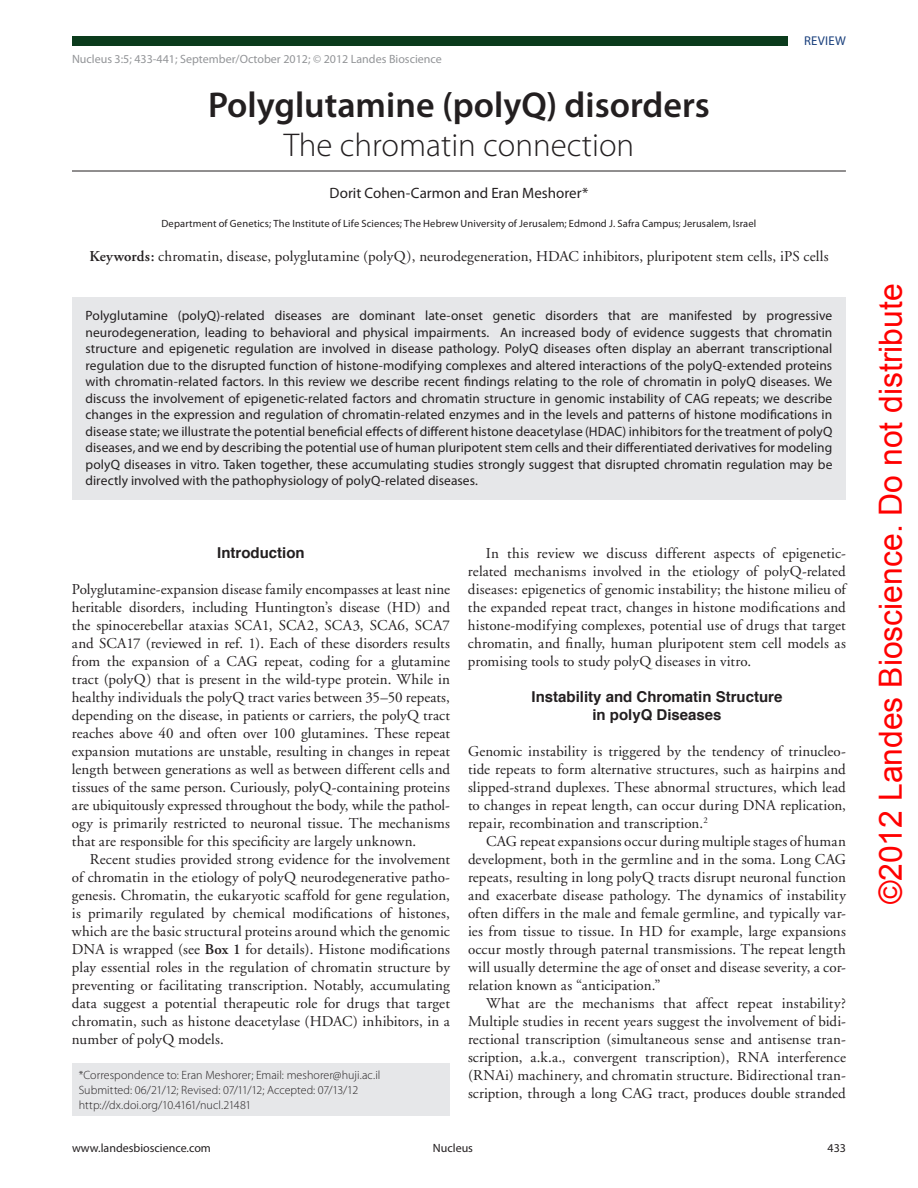
<style>
.page{position:relative;width:918px;height:1188px;background:#fff}
.page>*{position:absolute;margin:0;border:0;box-sizing:border-box;transform-origin:0 0}
.t1{font:600 36px "Myriad Pro";color:#231f20}
.t2{font:300 33px "Myriad Pro";color:#231f20}
.t3{font:31.95px "Arial";color:#f00}
.t4{font:15px/18px "Adobe Garamond";letter-spacing:.005em;color:#231f20;text-align:justify}
.t5{font:700 15px/18px "Helvetica";color:#231f20;text-align:center}
.t6{font:15px "Myriad Pro";color:#231f20}
.t7{font:13.5px/16.5px "Myriad Pro";letter-spacing:.005em;color:#231f20;text-align:justify}
.t8{font:12.75px "Myriad Pro";letter-spacing:.02em;color:#193f7c}
.t9{font:300 12px/15px "Myriad Pro";color:#231f20}
.t10{font:12px "Myriad Pro";color:#939598}
.t11{font:12px "Myriad Pro";color:#231f20}
.t12{font:10.5px "Myriad Pro";letter-spacing:.015em;color:#231f20}
.s1{font-weight:600}
</style>
<div class="page">
<div style="left:72px;top:36px;width:715px;height:10px;background:#0b3b1c"></div>
<div style="left:72px;top:1063px;width:378px;height:53px;background:#e6e7e9"></div>
<hr style="left:72px;top:171px;width:774px;height:1px;background:#231f20">
<div style="left:72px;top:297px;width:774px;height:203px;background:#e6e7e9"></div>
<p class="t10" style="left:72px;top:52px;width:371px">Nucleus 3:5; 433-441; September/October 2012; © 2012 Landes Bioscience</p>
<p class="t8" style="left:804px;top:32px;width:43px">REVIEW</p>
<h1 class="t1" style="left:208px;top:82px;width:503px">Polyglutamine (polyQ) disorders</h1>
<h2 class="t2" style="left:284px;top:125px;width:352px">The chromatin connection</h2>
<p class="t6" style="left:330px;top:184px;width:260px">Dorit Cohen-Carmon and Eran Meshorer*</p>
<p class="t12" style="left:161px;top:217px;width:597px">Department of Genetics; The Institute of Life Sciences; The Hebrew University of Jerusalem; Edmond J. Safra Campus; Jerusalem, Israel</p>
<p class="t4" style="left:89px;top:247px;width:741px"><span class="s1">Keywords:</span> chromatin, disease, polyglutamine (polyQ), neurodegeneration, HDAC inhibitors, pluripotent stem cells, iPS cells</p>
<p class="t7" style="left:86px;top:307px;width:748px">Polyglutamine (polyQ)-related diseases are dominant late-onset genetic disorders that are manifested by progressive neurodegeneration, leading to behavioral and physical impairments. An increased body of evidence suggests that chromatin structure and epigenetic regulation are involved in disease pathology. PolyQ diseases often display an aberrant transcriptional regulation due to the disrupted function of histone-modifying complexes and altered interactions of the polyQ-extended proteins with chromatin-related factors. In this review we describe recent findings relating to the role of chromatin in polyQ diseases. We discuss the involvement of epigenetic-related factors and chromatin structure in genomic instability of CAG repeats; we describe changes in the expression and regulation of chromatin-related enzymes and in the levels and patterns of histone modifications in disease state; we illustrate the potential beneficial effects of different histone deacetylase (HDAC) inhibitors for the treatment of polyQ diseases, and we end by describing the potential use of human pluripotent stem cells and their differentiated derivatives for modeling polyQ diseases in vitro. Taken together, these accumulating studies strongly suggest that disrupted chromatin regulation may be directly involved with the pathophysiology of polyQ-related diseases.</p>
<p class="t5" style="left:217px;top:544px;width:89px">Introduction</p>
<p class="t4" style="left:72px;top:581px;width:380px">Polyglutamine-expansion disease family encompasses at least nine heritable disorders, including Huntington’s disease (HD) and the spinocerebellar ataxias SCA1, SCA2, SCA3, SCA6, SCA7 and SCA17 (reviewed in ref. 1). Each of these disorders results from the expansion of a CAG repeat, coding for a glutamine tract (polyQ) that is present in the wild-type protein. While in healthy individuals the polyQ tract varies between 35–50 repeats, depending on the disease, in patients or carriers, the polyQ tract reaches above 40 and often over 100 glutamines. These repeat expansion mutations are unstable, resulting in changes in repeat length between generations as well as between different cells and tissues of the same person. Curiously, polyQ-containing proteins are ubiquitously expressed throughout the body, while the pathol&shy;ogy is primarily restricted to neuronal tissue. The mechanisms that are responsible for this specificity are largely unknown.</p>
<p class="t4" style="left:72px;top:851px;width:380px;text-indent:18px">Recent studies provided strong evidence for the involvement of chromatin in the etiology of polyQ neurodegenerative patho&shy;genesis. Chromatin, the eukaryotic scaffold for gene regulation, is primarily regulated by chemical modifications of histones, which are the basic structural proteins around which the genomic DNA is wrapped (see <span class="s1">Box 1</span> for details). Histone modifications play essential roles in the regulation of chromatin structure by preventing or facilitating transcription. Notably, accumulating data suggest a potential therapeutic role for drugs that target chromatin, such as histone deacetylase (HDAC) inhibitors, in a number of polyQ models.</p>
<p class="t9" style="left:79px;top:1068px;width:303px">*Correspondence to: Eran Meshorer; Email: meshorer@huji.ac.il<br>Submitted: 06/21/12; Revised: 07/11/12; Accepted: 07/13/12 http://dx.doi.org/10.4161/nucl.21481</p>
<p class="t4" style="left:468px;top:545px;width:379px;text-indent:18px">In this review we discuss different aspects of epigenetic&shy;related mechanisms involved in the etiology of polyQ-related diseases: epigenetics of genomic instability; the histone milieu of the expanded repeat tract, changes in histone modifications and histone-modifying complexes, potential use of drugs that target chromatin, and finally, human pluripotent stem cell models as promising tools to study polyQ diseases in vitro.</p>
<p class="t5" style="left:532px;top:688px;width:252px">Instability and Chromatin Structure in polyQ Diseases</p>
<p class="t4" style="left:468px;top:743px;width:379px">Genomic instability is triggered by the tendency of trinucleo&shy;tide repeats to form alternative structures, such as hairpins and slipped-strand duplexes. These abnormal structures, which lead to changes in repeat length, can occur during DNA replication, repair, recombination and transcription.<sup>2</sup></p>
<p class="t4" style="left:468px;top:833px;width:379px;text-indent:18px">CAG repeat expansions occur during multiple stages of human development, both in the germline and in the soma. Long CAG repeats, resulting in long polyQ tracts disrupt neuronal function and exacerbate disease pathology. The dynamics of instability often differs in the male and female germline, and typically var&shy;ies from tissue to tissue. In HD for example, large expansions occur mostly through paternal transmissions. The repeat length will usually determine the age of onset and disease severity, a cor&shy;relation known as “anticipation.”</p>
<p class="t4" style="left:468px;top:995px;width:379px;text-indent:18px">What are the mechanisms that affect repeat instability?<br>Multiple studies in recent years suggest the involvement of bidi&shy;rectional transcription (simultaneous sense and antisense tran&shy;scription, a.k.a., convergent transcription), RNA interference (RNAi) machinery, and chromatin structure. Bidirectional tran&shy;scription, through a long CAG tract, produces double stranded</p>
<p class="t11" style="left:72px;top:1141px;width:140px">www.landesbioscience.com</p>
<p class="t11" style="left:433px;top:1141px;width:42px">Nucleus</p>
<p class="t11" style="left:828px;top:1141px;width:20px">433</p>
<h3 class="t3" style="left:870px;top:904px;width:622px;rotate:-90deg">©2012 Landes Bioscience. Do not distribute</h3>
</div>
